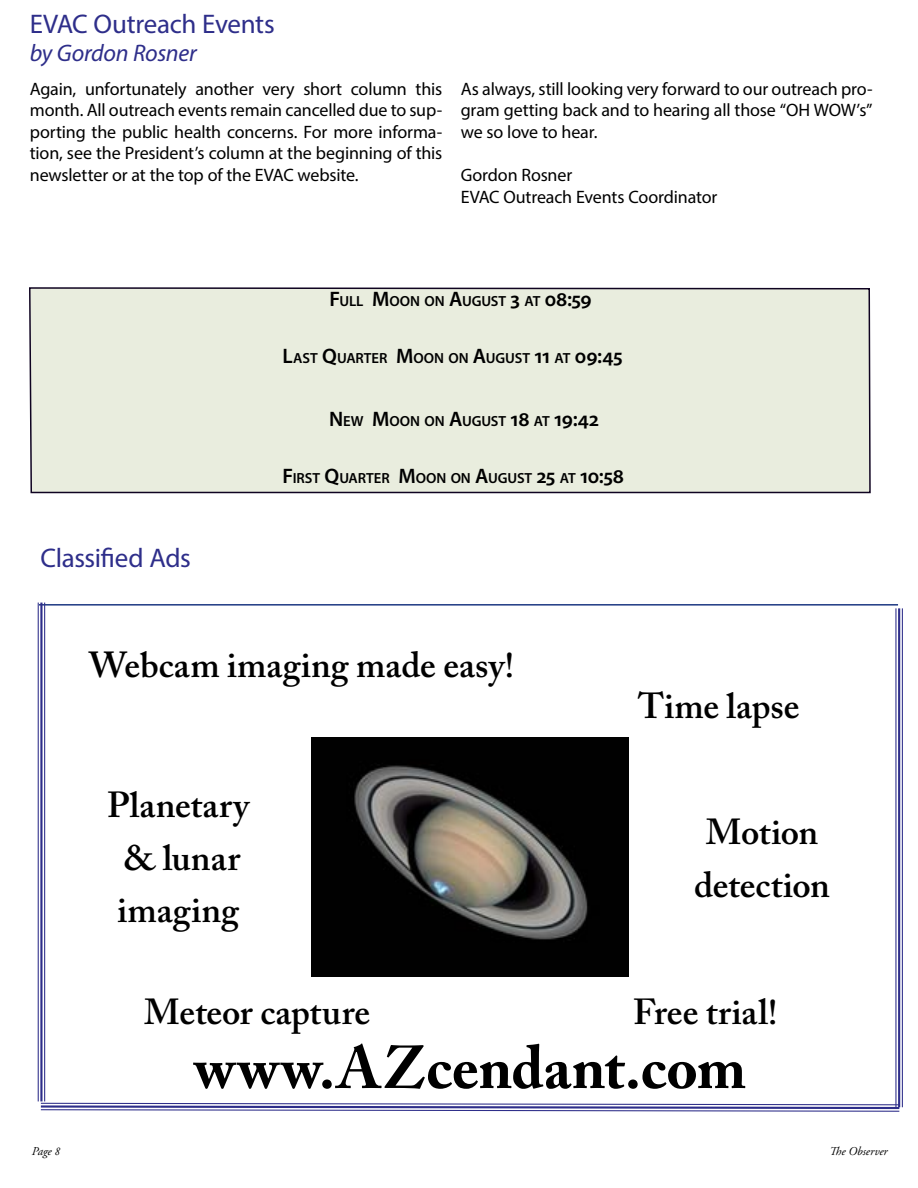
<style>
.page{position:relative;width:918px;height:1188px;background:#fff}
.page>*{position:absolute;margin:0;border:0;box-sizing:border-box;transform-origin:0 0}
.t1{font:700 60px "Adobe Caslon Pro";letter-spacing:-.005em;color:#000}
.t2{font:600 36px/52.5px "Adobe Caslon Pro";color:#000}
.t3{font:27px "Myriad Pro";letter-spacing:-.015em;color:#2e2e8a}
.t4{font:italic 24px "Myriad Pro";letter-spacing:-.01em;color:#2e2e8a}
.t5{font:18px/21.6px "Myriad Pro";letter-spacing:-.01em;color:#000;text-align:justify}
.t6{font:600 14.7px "Myriad Pro";letter-spacing:-.005em;color:#000}
.t7{font:italic 12px "Adobe Garamond Pro";color:#000}
.s1{font-size:21px}
</style>
<div class="page">
<img style="left:311px;top:738px;width:318px;height:238px">
<hr style="left:39px;top:604px;width:859px;height:2px;background:#1d3983">
<svg style="left:40px;top:1102px;width:861px;height:10px"></svg>
<hr style="left:902px;top:608px;width:1px;height:499px;background:#2e2e8a">
<hr style="left:898px;top:608px;width:2px;height:499px;background:#2e2e8a">
<hr style="left:895px;top:608px;width:1px;height:499px;background:#2e2e8a">
<hr style="left:44px;top:603px;width:1px;height:498px;background:#2e2e8a">
<hr style="left:40px;top:603px;width:3px;height:498px;background:#2e2e8a">
<hr style="left:38px;top:603px;width:1px;height:498px;background:#2e2e8a">
<div style="left:29px;top:287px;width:842px;height:207px;background:#e9edde"></div>
<h3 class="t3" style="left:30px;top:7px;width:247px">EVAC Outreach Events</h3>
<h3 class="t4" style="left:30px;top:39px;width:169px">by Gordon Rosner</h3>
<p class="t5" style="left:30px;top:77px;width:414px">Again, unfortunately another very short column this month. All outreach events remain cancelled due to sup&shy;porting the public health concerns. For more informa&shy;tion, see the President’s column at the beginning of this newsletter or at the top of the EVAC website.</p>
<p class="t5" style="left:461px;top:77px;width:414px">As always, still looking very forward to our outreach pro&shy;gram getting back and to hearing all those “OH WOW’s” we so love to hear.</p>
<p class="t5" style="left:461px;top:164px;width:258px">Gordon Rosner<br>EVAC Outreach Events Coordinator</p>
<p class="t6" style="left:329px;top:292px;width:264px"><span class="s1">F</span>ULL <span class="s1">M</span>OON ON <span class="s1">A</span>UGUST <span class="s1">3</span> AT <span class="s1">08:59</span></p>
<p class="t6" style="left:283px;top:349px;width:341px"><span class="s1">L</span>AST <span class="s1">Q</span>UARTER <span class="s1">M</span>OON ON <span class="s1">A</span>UGUST <span class="s1">11</span> AT <span class="s1">09:45</span></p>
<p class="t6" style="left:329px;top:412px;width:271px"><span class="s1">N</span> EW <span class="s1">M</span>OON ON <span class="s1">A</span>UGUST <span class="s1">18</span> AT <span class="s1">19:42</span></p>
<h3 class="t3" style="left:40px;top:541px;width:152px">Classified Ads</h3>
<p class="t6" style="left:283px;top:469px;width:343px"><span class="s1">F</span>IRST <span class="s1">Q</span>UARTER <span class="s1">M</span>OON ON <span class="s1">A</span>UGUST <span class="s1">25</span> AT <span class="s1">10:58</span></p>
<h2 class="t2" style="left:89px;top:638px;width:427px">Webcam imaging made easy!</h2>
<h2 class="t2" style="left:107px;top:779px;width:144px">Planetary &amp; lunar imaging</h2>
<h2 class="t2" style="left:144px;top:985px;width:227px">Meteor capture</h2>
<h2 class="t2" style="left:638px;top:679px;width:163px">Time lapse</h2>
<h2 class="t2" style="left:694px;top:806px;width:137px;text-align:center">Motion detection</h2>
<h2 class="t2" style="left:633px;top:985px;width:146px">Free trial!</h2>
<h1 class="t1" style="left:194px;top:1032px;width:554px">www.AZcendant.com</h1>
<p class="t7" style="left:32px;top:1144px;width:30px">Page 8</p>
<p class="t7" style="left:829px;top:1144px;width:60px">The Observer</p>
</div>
